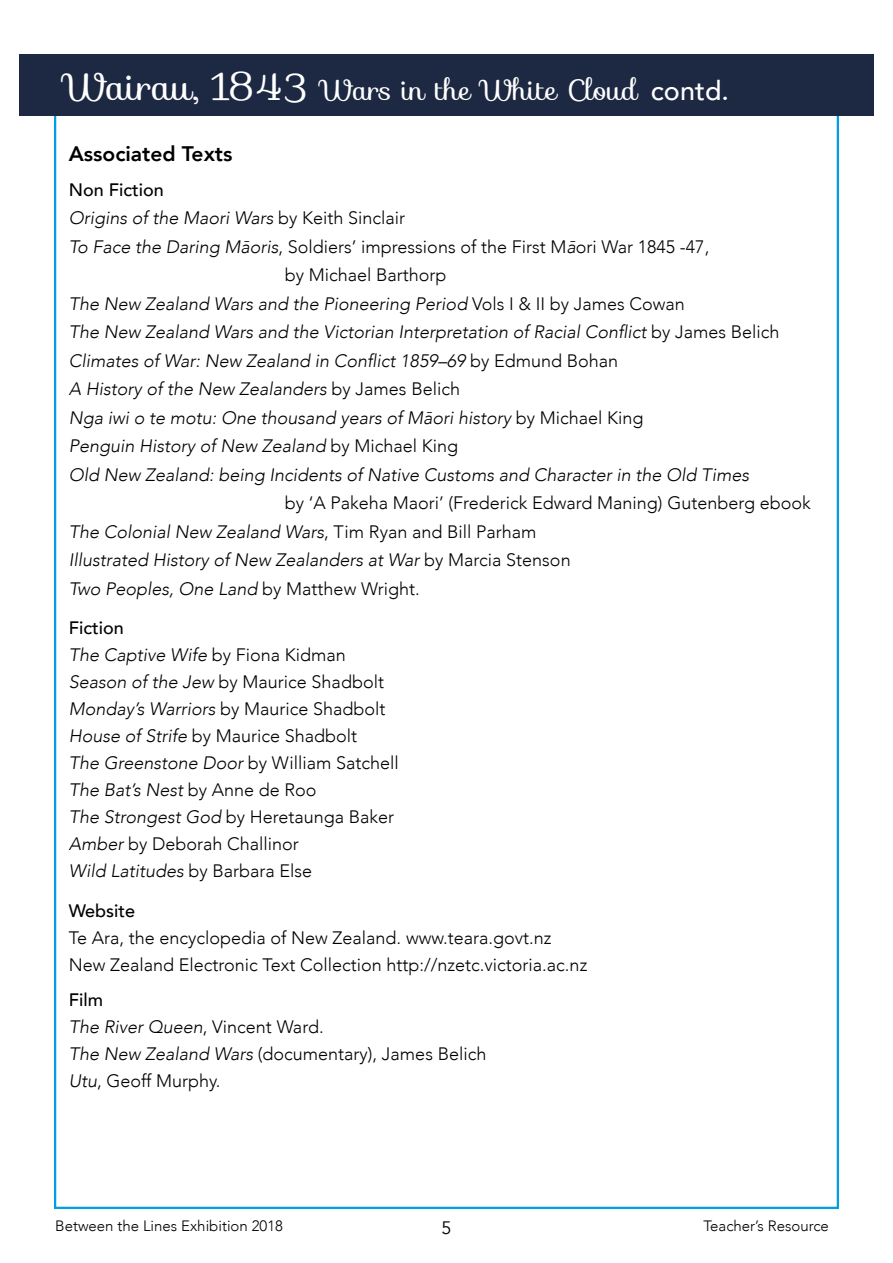
<style>
.page{position:relative;width:893px;height:1263px;background:#fff}
.page>*{position:absolute;margin:0;border:0;box-sizing:border-box;transform-origin:0 0}
.t1{font:28.5px "Sofia";color:#fff}
.t2{font:800 21px "Avenir";color:#000}
.t3{font:300 18px/27px "Avenir";color:#000}
.t4{font:italic 300 18px "Avenir";color:#000}
.t5{font:500 18px "Avenir";color:#000}
.t6{font:18px "Avenir";color:#000}
.t7{font:300 15px "Avenir";color:#000}
.s1{font-size:37.5px}
.s2{font-family:"Avenir";font-weight:500;font-size:27px}
.s3{font-style:normal}
.s4{font-style:italic}
.s5{font-weight:500}
</style>
<div class="page">
<div style="left:19px;top:54px;width:855px;height:62px;background:#1d2842"></div>
<h1 class="t1" style="left:64px;top:67px;width:667px"><span class="s1">Wairau, 1843</span> Wars in the White Cloud <span class="s2">contd.</span></h1>
<p class="t2" style="left:69px;top:138px;width:165px">Associated Texts</p>
<p class="t5" style="left:69px;top:174px;width:97px">Non Fiction</p>
<p class="t4" style="left:69px;top:207px;width:338px">Origins of the Maori Wars <span class="s3">by Keith Sinclair</span></p>
<p class="t3" style="left:69px;top:233px;width:642px"><span class="s4">To Face the Daring Māoris</span>, Soldiers’ impressions of the First M<span class="s4">ā</span>ori War 1845 -47,</p>
<p class="t3" style="left:285px;top:261px;width:163px">by Michael Barthorp</p>
<p class="t4" style="left:69px;top:293px;width:618px">The New Zealand Wars and the Pioneering Period <span class="s3">Vols I &amp; II by James Cowan</span></p>
<p class="t4" style="left:69px;top:321px;width:712px">The New Zealand Wars and the Victorian Interpretation of Racial Conflict <span class="s3">by James Belich</span></p>
<p class="t4" style="left:69px;top:350px;width:551px">Climates of War: New Zealand in Conflict 1859–69 <span class="s3">by Edmund Bohan</span></p>
<p class="t4" style="left:69px;top:378px;width:393px">A History of the New Zealanders <span class="s3">by James Belich</span></p>
<p class="t4" style="left:69px;top:407px;width:576px">Nga iwi o te motu: One thousand years of Māori history <span class="s3">by Michael King</span></p>
<p class="t4" style="left:69px;top:435px;width:391px">Penguin History of New Zealand <span class="s3">by Michael King</span></p>
<p class="t4" style="left:69px;top:464px;width:682px">Old New Zealand: being Incidents of Native Customs and Character in the Old Times</p>
<p class="t3" style="left:69px;top:489px;width:743px;line-height:28.5px;text-indent:216px">by ‘A Pakeha Maori’ (Frederick Edward Maning) Gutenberg ebook <span class="s4">The Colonial New Zealand Wars</span>, Tim Ryan and Bill Parham<br><span class="s4">Illustrated History of New Zealanders at War</span> by Marcia Stenson<br><span class="s4">Two Peoples, One Land</span> by Matthew Wright.</p>
<p class="t3" style="left:69px;top:615px;width:331px"><span class="s5">Fiction<br></span><span class="s4">The Captive Wife</span> by Fiona Kidman<br><span class="s4">Season of the Jew</span> by Maurice Shadbolt<br><span class="s4">Monday’s Warriors</span> by Maurice Shadbolt<br><span class="s4">House of Strife</span> by Maurice Shadbolt<br><span class="s4">The Greenstone Door</span> by William Satchell<br><span class="s4">The Bat’s Nest</span> by Anne de Roo<br><span class="s4">The Strongest God</span> by Heretaunga Baker<br><span class="s4">Amber</span> by Deborah Challinor<br><span class="s4">Wild Latitudes</span> by Barbara Else</p>
<p class="t5" style="left:69px;top:895px;width:68px">Website</p>
<p class="t3" style="left:69px;top:924px;width:520px">Te Ara, the encyclopedia of New Zealand. www.teara.govt.nz<br>New Zealand Electronic Text Collection http://nzetc.victoria.ac.nz</p>
<p class="t3" style="left:69px;top:986px;width:419px"><span class="s5">Film<br></span><span class="s4">The River Queen</span>, Vincent Ward.<br><span class="s4">The New Zealand Wars</span> (documentary), James Belich<br><span class="s4">Utu</span>, Geoff Murphy.</p>
<p class="t7" style="left:55px;top:1217px;width:229px">Between the Lines Exhibition 2018</p>
<p class="t6" style="left:441px;top:1217px;width:12px">5</p>
<p class="t7" style="left:703px;top:1217px;width:127px">Teacher’s Resource</p>
</div>
